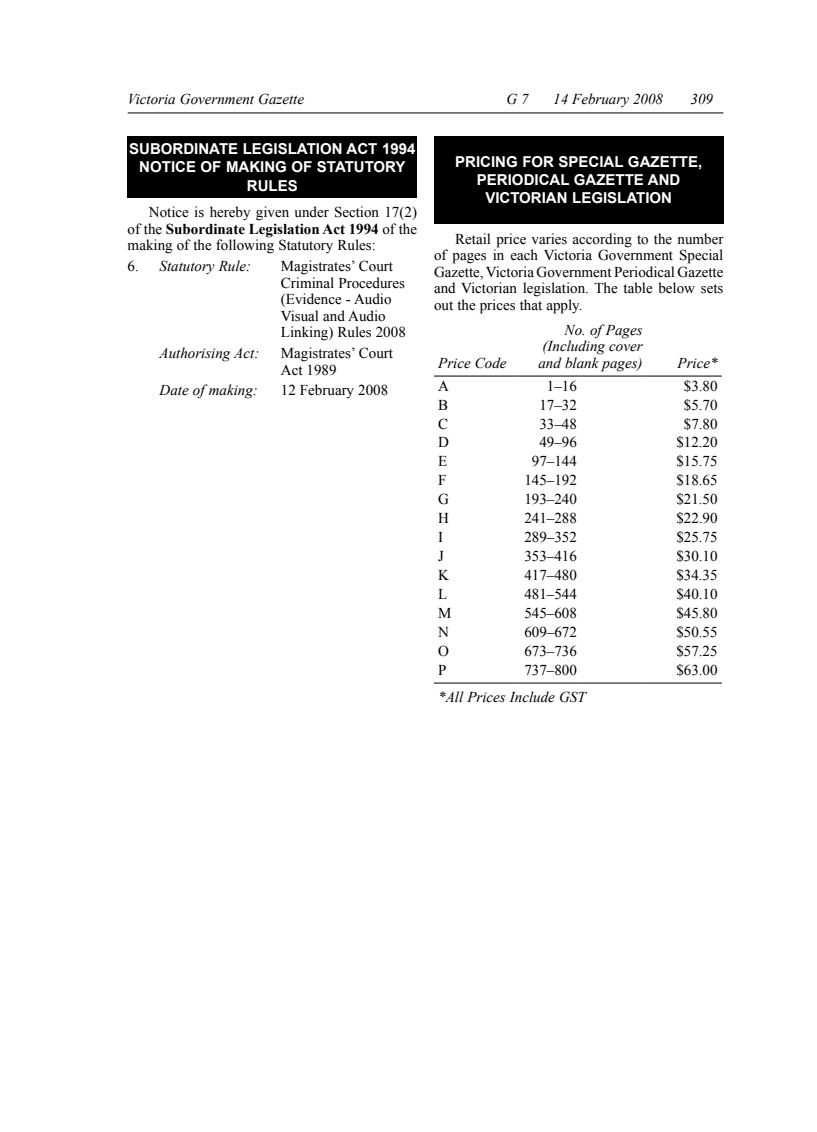
<style>
.page{position:relative;width:817px;height:1132px;background:#fff}
.page>*{position:absolute;margin:0;border:0;box-sizing:border-box;transform-origin:0 0}
.Body{font:15px/16.5px "Times New Roman";color:#000;text-align:justify}
.Table_text_right{font:15px "Times New Roman";color:#000}
.Reversed_headings{font:700 15px/18px "Arial";color:#fff;text-align:center}
.Statutory_Rules{font:15px/16.5px "Times New Roman";color:#000}
.Table_text_right_ita{font:italic 15px/16.5px "Times New Roman";color:#000;text-align:justify}
.Statutory_Rules-2{font:italic 15px "Times New Roman";color:#000}
.Table_text_left_ital{font:italic 15px "Times New Roman";color:#000}
.Table_text_left{font:15px "Times New Roman";color:#000}
.s1{font-weight:700}
.s2{font-style:normal}
</style>
<div class="page">
<hr style="left:128px;top:112px;width:595px;height:1px;background:#000">
<hr style="left:434px;top:375px;width:81px;height:1px;background:#000">
<hr style="left:515px;top:375px;width:66px;height:1px;background:#000">
<hr style="left:581px;top:375px;width:65px;height:1px;background:#000">
<hr style="left:646px;top:375px;width:75px;height:1px;background:#000">
<hr style="left:434px;top:682px;width:81px;height:1px;background:#000">
<hr style="left:515px;top:682px;width:66px;height:1px;background:#000">
<hr style="left:581px;top:682px;width:65px;height:1px;background:#000">
<hr style="left:646px;top:682px;width:75px;height:1px;background:#000">
<div style="left:434px;top:136px;width:289px;height:87px;background:#000"></div>
<div style="left:128px;top:136px;width:289px;height:62px;background:#000"></div>
<p class="Table_text_right_ita" style="left:128px;top:90px;width:178px">Victoria Government Gazette</p>
<p class="Table_text_right_ita" style="left:506px;top:90px;width:24px">G 7</p>
<p class="Table_text_right_ita" style="left:553px;top:90px;width:111px">14 February 2008</p>
<p class="Table_text_right_ita" style="left:690px;top:90px;width:24px">309</p>
<p class="Reversed_headings" style="left:129px;top:140px;width:287px">SUBORDINATE LEGISLATION ACT 1994<br>NOTICE OF MAKING OF STATUTORY<br>RULES</p>
<p class="Body" style="left:128px;top:204px;width:291px;text-indent:21px">Notice is hereby given under Section 17(2) of the <span class="s1">Subordinate Legislation Act 1994</span> of the making of the following Statutory Rules:</p>
<p class="Statutory_Rules-2" style="left:128px;top:256px;width:125px"><span class="s2">6.</span> Statutory Rule:</p>
<p class="Statutory_Rules" style="left:281px;top:257px;width:126px">Magistrates’ Court<br>Criminal Procedures (Evidence - Audio<br>Visual and Audio<br>Linking) Rules 2008</p>
<p class="Statutory_Rules-2" style="left:159px;top:342px;width:101px">Authorising Act:</p>
<p class="Statutory_Rules" style="left:281px;top:344px;width:114px">Magistrates’ Court<br>Act 1989</p>
<p class="Statutory_Rules-2" style="left:159px;top:380px;width:100px">Date of making:</p>
<p class="Statutory_Rules" style="left:281px;top:381px;width:109px">12 February 2008</p>
<p class="Reversed_headings" style="left:455px;top:153px;width:248px">PRICING FOR SPECIAL GAZETTE,<br>PERIODICAL GAZETTE AND<br>VICTORIAn LEGISLATION</p>
<p class="Body" style="left:434px;top:230px;width:291px;text-indent:21px">Retail price varies according to the number of pages in each Victoria Government Special Gazette, Victoria Government Periodical Gazette and Victorian legislation. The table below sets out the prices that apply.</p>
<p class="Table_text_left_ital" style="left:438px;top:352px;width:70px">Price Code</p>
<p class="Table_text_right_ita" style="left:538px;top:321px;width:106px;text-indent:26px">No. of Pages (Including cover and blank pages)</p>
<p class="Table_text_right_ita" style="left:677px;top:354px;width:41px">Price*</p>
<p class="Table_text_left" style="left:438px;top:375px;width:12px">A</p>
<p class="Table_text_right" style="left:547px;top:375px;width:31px">1–16</p>
<p class="Table_text_right" style="left:683px;top:375px;width:35px">$3.80</p>
<p class="Table_text_left" style="left:438px;top:394px;width:12px">B</p>
<p class="Table_text_right" style="left:539px;top:394px;width:39px">17–32</p>
<p class="Table_text_right" style="left:683px;top:394px;width:35px">$5.70</p>
<p class="Table_text_left" style="left:438px;top:413px;width:12px">C</p>
<p class="Table_text_right" style="left:539px;top:413px;width:39px">33–48</p>
<p class="Table_text_right" style="left:683px;top:413px;width:35px">$7.80</p>
<p class="Table_text_left" style="left:438px;top:432px;width:12px">D</p>
<p class="Table_text_right" style="left:539px;top:432px;width:39px">49–96</p>
<p class="Table_text_right" style="left:676px;top:432px;width:43px">$12.20</p>
<p class="Table_text_left" style="left:438px;top:451px;width:11px">E</p>
<p class="Table_text_right" style="left:532px;top:451px;width:46px">97–144</p>
<p class="Table_text_right" style="left:676px;top:451px;width:43px">$15.75</p>
<p class="Table_text_left" style="left:438px;top:470px;width:10px">F</p>
<p class="Table_text_right" style="left:524px;top:470px;width:54px">145–192</p>
<p class="Table_text_right" style="left:676px;top:470px;width:43px">$18.65</p>
<p class="Table_text_left" style="left:438px;top:489px;width:12px">G</p>
<p class="Table_text_right" style="left:524px;top:489px;width:54px">193–240</p>
<p class="Table_text_right" style="left:676px;top:489px;width:43px">$21.50</p>
<p class="Table_text_left" style="left:438px;top:508px;width:12px">H</p>
<p class="Table_text_right" style="left:524px;top:508px;width:54px">241–288</p>
<p class="Table_text_right" style="left:676px;top:508px;width:43px">$22.90</p>
<p class="Table_text_left" style="left:438px;top:527px;width:6px">I</p>
<p class="Table_text_right" style="left:524px;top:527px;width:54px">289–352</p>
<p class="Table_text_right" style="left:676px;top:527px;width:43px">$25.75</p>
<p class="Table_text_left" style="left:438px;top:545px;width:7px">J</p>
<p class="Table_text_right" style="left:524px;top:545px;width:54px">353–416</p>
<p class="Table_text_right" style="left:676px;top:545px;width:43px">$30.10</p>
<p class="Table_text_left" style="left:438px;top:564px;width:12px">K</p>
<p class="Table_text_right" style="left:524px;top:564px;width:54px">417–480</p>
<p class="Table_text_right" style="left:676px;top:564px;width:43px">$34.35</p>
<p class="Table_text_left" style="left:438px;top:583px;width:11px">L</p>
<p class="Table_text_right" style="left:524px;top:583px;width:54px">481–544</p>
<p class="Table_text_right" style="left:676px;top:583px;width:43px">$40.10</p>
<p class="Table_text_left" style="left:438px;top:602px;width:15px">M</p>
<p class="Table_text_right" style="left:524px;top:602px;width:54px">545–608</p>
<p class="Table_text_right" style="left:676px;top:602px;width:43px">$45.80</p>
<p class="Table_text_left" style="left:438px;top:621px;width:12px">N</p>
<p class="Table_text_right" style="left:524px;top:621px;width:54px">609–672</p>
<p class="Table_text_right" style="left:676px;top:621px;width:43px">$50.55</p>
<p class="Table_text_left" style="left:438px;top:640px;width:12px">O</p>
<p class="Table_text_right" style="left:524px;top:640px;width:54px">673–736</p>
<p class="Table_text_right" style="left:676px;top:640px;width:43px">$57.25</p>
<p class="Table_text_left" style="left:438px;top:659px;width:10px">P</p>
<p class="Table_text_right" style="left:524px;top:659px;width:54px">737–800</p>
<p class="Table_text_right" style="left:676px;top:659px;width:43px">$63.00</p>
<p class="Table_text_left_ital" style="left:438px;top:686px;width:149px">*All Prices Include GST</p>
</div>
